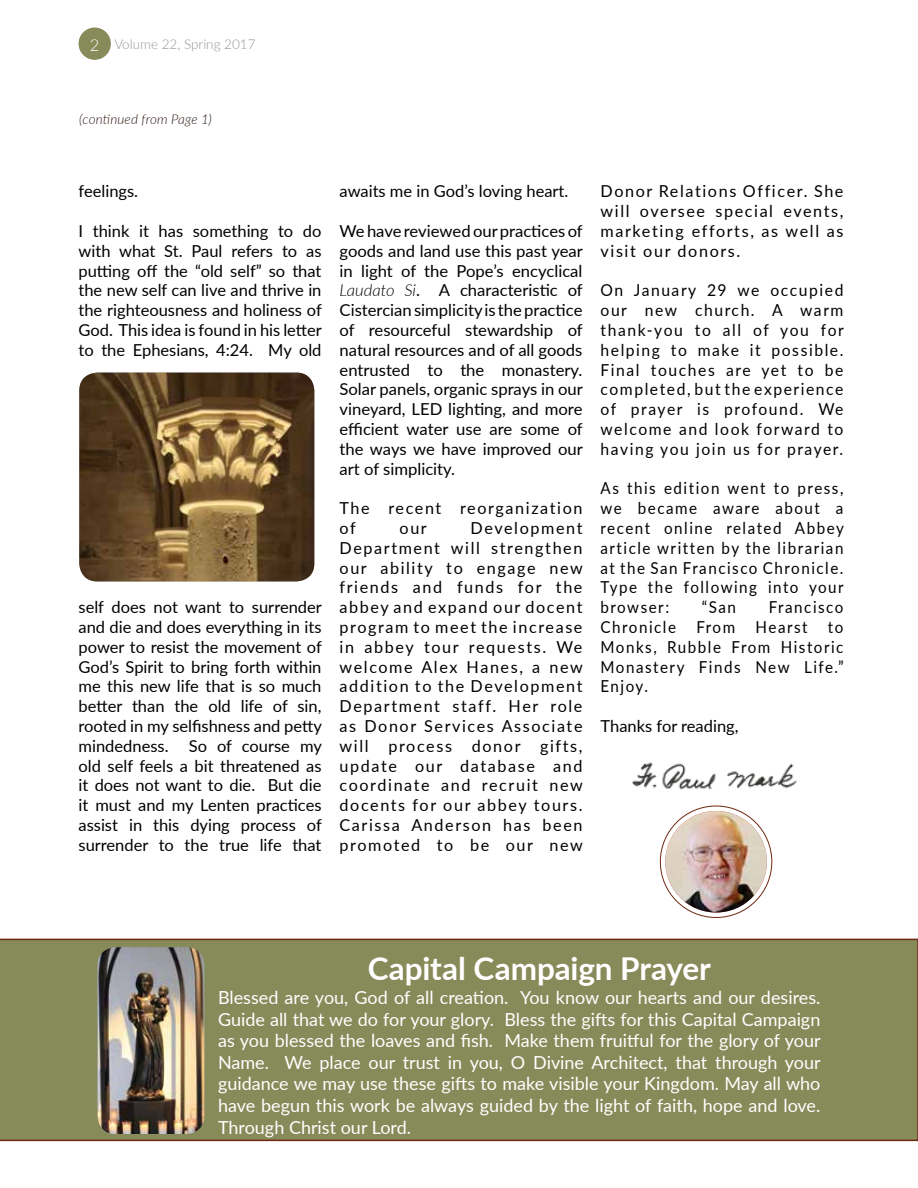
<style>
.page{position:relative;width:918px;height:1188px;background:#fff}
.page>*{position:absolute;margin:0;border:0;box-sizing:border-box;transform-origin:0 0}
.t1{font:700 31.5px "Lato";letter-spacing:-.005em;color:#fff}
.t2{font:18px/21.6px "Lato";color:#fff;text-align:justify}
.t3{font:16.5px/19.8px "Lato";letter-spacing:.09em;color:#000;text-align:justify}
.t4{font:16.5px/19.8px "Lato";letter-spacing:.09em;color:#000;text-align:justify;scale:.92 1}
.t5{font:16.5px/19.8px "Lato";letter-spacing:.09em;color:#000;text-align:justify;scale:.95 1}
.t6{font:16.5px "Lato";color:#000}
.t7{font:300 13.5px "Lato";color:#939598}
.t8{font:italic 300 13.5px "Lato";letter-spacing:.01em;color:#28150e}
.s1{font-size:16.5px;color:#fff}
.s2{font-weight:300;font-style:italic}
</style>
<div class="page">
<div style="left:79px;top:28px;width:31px;height:31px;background:#878b59;border-radius:50%"></div>
<div style="left:79px;top:28px;width:32px;height:32px;border:2px solid #878b59;border-radius:50%"></div>
<div style="left:0;top:939px;width:918px;height:202px;background:#878b59"></div>
<hr style="left:917px;top:939px;width:1px;height:201px;background:#878b59">
<img style="left:665px;top:811px;width:102px;height:102px;border-radius:51px">
<img style="left:632px;top:762px;width:165px;height:28px">
<img style="left:98px;top:947px;width:106px;height:187px">
<img style="left:79px;top:373px;width:235px;height:208px">
<p class="t7" style="left:90px;top:35px;width:167px"><span class="s1">2</span> Volume 22, Spring 2017</p>
<p class="t8" style="left:79px;top:110px;width:134px">(continued from Page 1)</p>
<p class="t6" style="left:79px;top:180px;width:61px">feelings.</p>
<p class="t3" style="left:79px;top:221px;width:245px">I think it has something to do with what St. Paul refers to as putting off the “old self” so that the new self can live and thrive in the righteousness and holiness of God. This idea is found in his letter to the Ephesians, 4:24. My old</p>
<p class="t3" style="left:79px;top:597px;width:245px">self does not want to surrender and die and does everything in its power to resist the movement of God’s Spirit to bring forth within me this new life that is so much better than the old life of sin, rooted in my selfishness and petty mindedness. So of course my old self feels a bit threatened as it does not want to die. But die it must and my Lenten practices assist in this dying process of surrender to the true life that</p>
<p class="t6" style="left:340px;top:180px;width:230px">awaits me in God’s loving heart.</p>
<p class="t3" style="left:340px;top:221px;width:245px">We have reviewed our practices of goods and land use this past year in light of the Pope’s encyclical <span class="s2">Laudato Si</span>. A characteristic of Cistercian simplicity is the practice of resourceful stewardship of natural resources and of all goods entrusted to the monastery.<br>Solar panels, organic sprays in our vineyard, LED lighting, and more efficient water use are some of the ways we have improved our art of simplicity.</p>
<p class="t3" style="left:340px;top:498px;width:244px">The recent reorganization of</p>
<p class="t3" style="left:340px;top:518px;width:245px;text-indent:131px">Development Department will strengthen our ability to engage new friends and funds for the abbey and expand our docent program to meet the increase in abbey tour requests. We welcome Alex Hanes, a new addition to the Development Department staff. Her role as Donor Services Associate will process donor gifts, update our database and coordinate and recruit new docents for our abbey tours.<br>Carissa Anderson has been promoted to be our new</p>
<p class="t3" style="left:400px;top:518px;width:29px">our</p>
<p class="t3" style="left:601px;top:181px;width:244px">Donor Relations Officer. She will oversee special events, marketing efforts, as well as visit our donors.</p>
<p class="t5" style="left:601px;top:280px;width:258px">On January 29 we occupied our new church. A warm thank-you to all of you for helping to make it possible.<br>Final touches are yet to be completed, but the experience of prayer is profound. We welcome and look forward to having you join us for prayer.</p>
<p class="t4" style="left:601px;top:478px;width:266px">As this edition went to press, we became aware about a recent online related Abbey article written by the librarian at the San Francisco Chronicle.<br>Type the following into your browser:</p>
<p class="t4" style="left:702px;top:597px;width:39px">“San</p>
<p class="t4" style="left:601px;top:597px;width:266px;text-indent:168px">Francisco Chronicle From Hearst to Monks, Rubble From Historic Monastery Finds New Life.” Enjoy.</p>
<p class="t6" style="left:601px;top:714px;width:140px">Thanks for reading,</p>
<h1 class="t1" style="left:368px;top:945px;width:345px">Capital Campaign Prayer</h1>
<p class="t2" style="left:218px;top:986px;width:604px">Blessed are you, God of all creation. You know our hearts and our desires.<br>Guide all that we do for your glory. Bless the gifts for this Capital Campaign as you blessed the loaves and fish. Make them fruitful for the glory of your Name. We place our trust in you, O Divine Architect, that through your guidance we may use these gifts to make visible your Kingdom. May all who have begun this work be always guided by the light of faith, hope and love.<br>Through Christ our Lord.</p>
</div>
